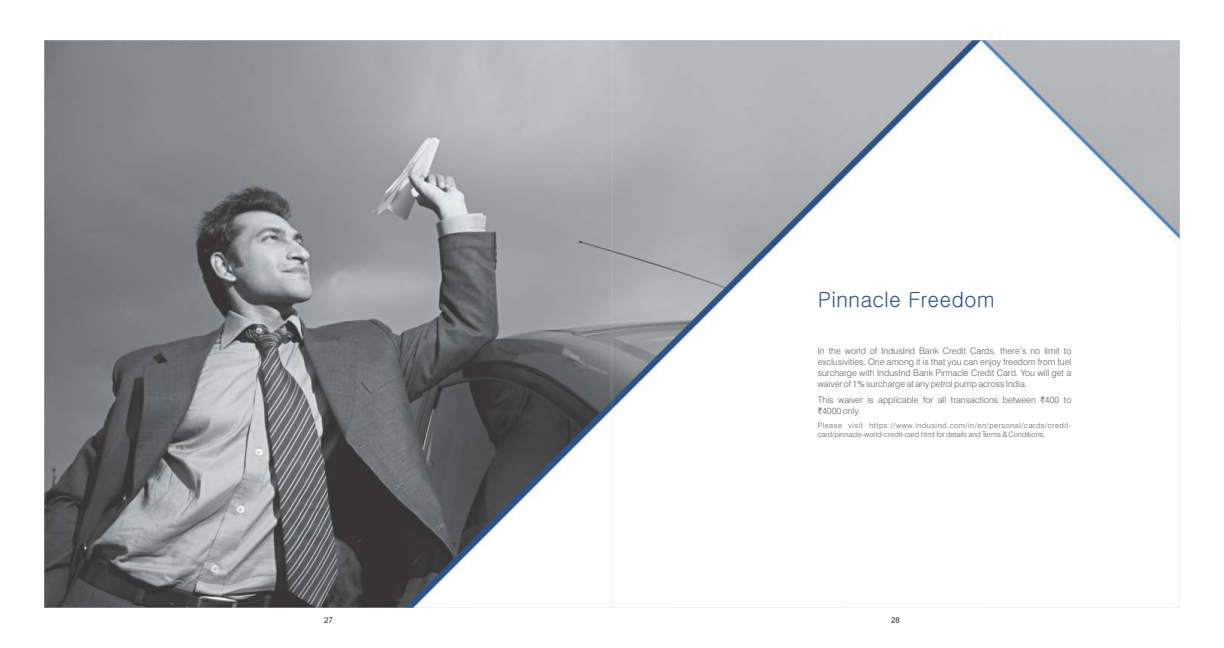
<style>
.page{position:relative;width:1224px;height:648px;background:#fff}
.page>*{position:absolute;margin:0;border:0;box-sizing:border-box;transform-origin:0 0}
.t1{font:21px "Gulim";color:#2e5487}
.t2{font:300 9px/10.8px "Swiss 721 BT";color:#616161;text-align:justify}
.t3{font:8px "Arial";color:#383336}
.t4{font:300 7.5px/9px "Swiss 721 BT";color:#616161}
.s1{font-family:"Rupee";font-weight:400}
</style>
<div class="page">
<img style="left:45px;top:40px;width:1134px;height:568px">
<h1 class="t1" style="left:818px;top:289px;width:179px">Pinnacle Freedom</h1>
<p class="t2" style="left:818px;top:347px;width:255px">In the world of IndusInd Bank Credit Cards, there’s no limit to exclusivities. One among it is that you can enjoy freedom from fuel surcharge with IndusInd Bank Pinnacle Credit Card. You will get a waiver of 1% surcharge at any petrol pump across India.</p>
<p class="t2" style="left:818px;top:395px;width:255px">This waiver is applicable for all transactions between <span class="s1">`</span>400 to <span class="s1">`</span>4000 only.</p>
<p class="t4" style="left:818px;top:421px;width:255px">Please visit https://www.indusind.com/in/en/personal/cards/credit&shy;card/pinnacle-world-credit-card.html for details and Terms &amp; Conditions.</p>
<p class="t3" style="left:324px;top:617px;width:10px">27</p>
<p class="t3" style="left:891px;top:617px;width:10px">28</p>
</div>
